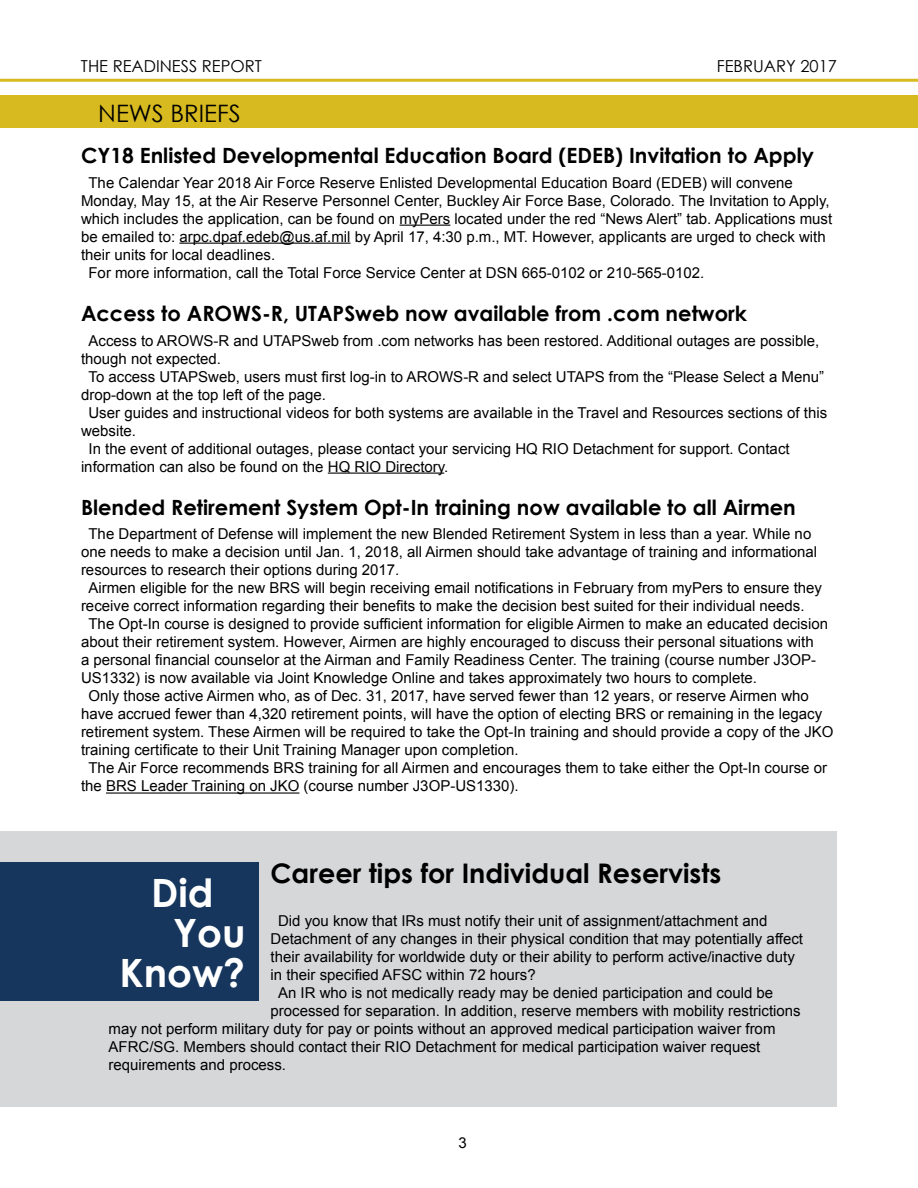
<style>
.page{position:relative;width:918px;height:1188px;background:#fff}
.page>*{position:absolute;margin:0;border:0;box-sizing:border-box;transform-origin:0 0}
.t1{font:700 39px "Century Gothic";color:#fff}
.t2{font:700 27px "Century Gothic";color:#000}
.t3{font:24px "Century Gothic";color:#000}
.t4{font:700 21px "Century Gothic";color:#000}
.t5{font:16.5px "Century Gothic";color:#000}
.t6{font:15px "Arial";color:#000}
</style>
<div class="page">
<hr style="left:0;top:79px;width:918px;height:3px;background:#d7ba20">
<div style="left:0;top:95px;width:918px;height:33px;background:#d7ba20"></div>
<div style="left:0;top:832px;width:837px;height:275px;background:#d6d7d8"></div>
<div style="left:0;top:863px;width:259px;height:138px;background:#16365d"></div>
<hr style="left:400px;top:225px;width:50px;height:1px;background:#000">
<hr style="left:179px;top:243px;width:172px;height:1px;background:#000">
<hr style="left:328px;top:473px;width:116px;height:1px;background:#000">
<hr style="left:106px;top:793px;width:193px;height:1px;background:#000">
<p class="t5" style="left:81px;top:55px;width:43px">THE REA</p>
<p class="t5" style="left:144px;top:55px;width:120px">DINESS REPORT</p>
<p class="t5" style="left:717px;top:55px;width:122px">FEBRUARY 2017</p>
<h3 class="t3" style="left:98px;top:97px;width:144px">N EWS BRIEFS</h3>
<h3 class="t4" style="left:81px;top:139px;width:734px">CY18 Enlisted Developmental Education Board (EDEB) Invitation to Apply</h3>
<p class="t6" style="left:88px;top:172px;width:706px">The Calendar Year 2018 Air Force Reserve Enlisted Developmental Education Board (EDEB) will convene</p>
<p class="t6" style="left:81px;top:190px;width:750px">Monday, May 15, at the Air Reserve Personnel Center, Buckley Air Force Base, Colorado. The Invitation to Apply,</p>
<p class="t6" style="left:81px;top:208px;width:753px">which includes the application, can be found on myPers located under the red “News Alert” tab. Applications must</p>
<p class="t6" style="left:81px;top:226px;width:746px">be emailed to: arpc.dpaf.edeb@us.af.mil by April 17, 4:30 p.m., MT. However, applicants are urged to check with</p>
<p class="t6" style="left:81px;top:244px;width:196px">their units for local deadlines.</p>
<p class="t6" style="left:88px;top:262px;width:617px">For more information, call the Total Force Service Center at DSN 665-0102 or 210-565-0102.</p>
<h3 class="t4" style="left:81px;top:297px;width:668px">Access to AROWS-R, UTAPSweb now available from .com network</h3>
<p class="t6" style="left:88px;top:330px;width:732px">Access to AROWS-R and UTAPSweb from .com networks has been restored. Additional outages are possible,</p>
<p class="t6" style="left:81px;top:348px;width:142px">though not expected.</p>
<p class="t6" style="left:88px;top:366px;width:737px">To access UTAPSweb, users must first log-in to AROWS-R and select UTAPS from the “Please Select a Menu”</p>
<p class="t6" style="left:81px;top:384px;width:247px">drop-down at the top left of the page.</p>
<p class="t6" style="left:88px;top:402px;width:740px">User guides and instructional videos for both systems are available in the Travel and Resources sections of this</p>
<p class="t6" style="left:81px;top:420px;width:57px">website.</p>
<p class="t6" style="left:88px;top:438px;width:703px">In the event of additional outages, please contact your servicing HQ RIO Detachment for support. Contact</p>
<p class="t6" style="left:81px;top:456px;width:369px">information can also be found on the HQ RIO Directory.</p>
<h3 class="t4" style="left:81px;top:491px;width:716px">Blended Retirement System Opt-In training now available to all Airmen</h3>
<p class="t6" style="left:88px;top:524px;width:724px">The Department of Defense will implement the new Blended Retirement System in less than a year. While no</p>
<p class="t6" style="left:81px;top:542px;width:738px">one needs to make a decision until Jan. 1, 2018, all Airmen should take advantage of training and informational</p>
<p class="t6" style="left:81px;top:560px;width:320px">resources to research their options during 2017.</p>
<p class="t6" style="left:88px;top:578px;width:735px">Airmen eligible for the new BRS will begin receiving email notifications in February from myPers to ensure they</p>
<p class="t6" style="left:81px;top:596px;width:725px">receive correct information regarding their benefits to make the decision best suited for their individual needs.</p>
<p class="t6" style="left:88px;top:614px;width:741px">The Opt-In course is designed to provide sufficient information for eligible Airmen to make an educated decision</p>
<p class="t6" style="left:81px;top:632px;width:734px">about their retirement system. However, Airmen are highly encouraged to discuss their personal situations with</p>
<p class="t6" style="left:81px;top:650px;width:737px">a personal financial counselor at the Airman and Family Readiness Center. The training (course number J3OP-</p>
<p class="t6" style="left:81px;top:668px;width:678px">US1332) is now available via Joint Knowledge Online and takes approximately two hours to complete.</p>
<p class="t6" style="left:88px;top:686px;width:722px">Only those active Airmen who, as of Dec. 31, 2017, have served fewer than 12 years, or reserve Airmen who</p>
<p class="t6" style="left:81px;top:704px;width:743px">have accrued fewer than 4,320 retirement points, will have the option of electing BRS or remaining in the legacy</p>
<p class="t6" style="left:81px;top:722px;width:754px">retirement system. These Airmen will be required to take the Opt-In training and should provide a copy of the JKO</p>
<p class="t6" style="left:81px;top:740px;width:439px">training certificate to their Unit Training Manager upon completion.</p>
<p class="t6" style="left:88px;top:758px;width:740px">The Air Force recommends BRS training for all Airmen and encourages them to take either the Opt-In course or</p>
<p class="t6" style="left:81px;top:776px;width:439px">the BRS Leader Training on JKO (course number J3OP-US1330).</p>
<h2 class="t2" style="left:271px;top:852px;width:452px">Career tips for Individual Reservists</h2>
<p class="t6" style="left:278px;top:910px;width:491px">Did you know that IRs must notify their unit of assignment/attachment and</p>
<p class="t6" style="left:271px;top:928px;width:534px">Detachment of any changes in their physical condition that may potentially affect</p>
<p class="t6" style="left:271px;top:946px;width:526px">their availability for worldwide duty or their ability to perform active/inactive duty</p>
<p class="t6" style="left:271px;top:964px;width:267px">in their specified AFSC within 72 hours?</p>
<p class="t6" style="left:278px;top:982px;width:497px">An IR who is not medically ready may be denied participation and could be</p>
<p class="t6" style="left:271px;top:1000px;width:532px">processed for separation. In addition, reserve members with mobility restrictions</p>
<p class="t6" style="left:109px;top:1018px;width:668px">may not perform military duty for pay or points without an approved medical participation waiver from</p>
<p class="t6" style="left:109px;top:1036px;width:653px">AFRC/SG. Members should contact their RIO Detachment for medical participation waiver request</p>
<p class="t6" style="left:109px;top:1054px;width:179px">requirements and process.</p>
<h1 class="t1" style="left:151px;top:864px;width:64px">Did</h1>
<h1 class="t1" style="left:173px;top:903px;width:74px">You</h1>
<h1 class="t1" style="left:120px;top:943px;width:127px">Know?</h1>
<p class="t6" style="left:459px;top:1133px;width:10px">3</p>
</div>
